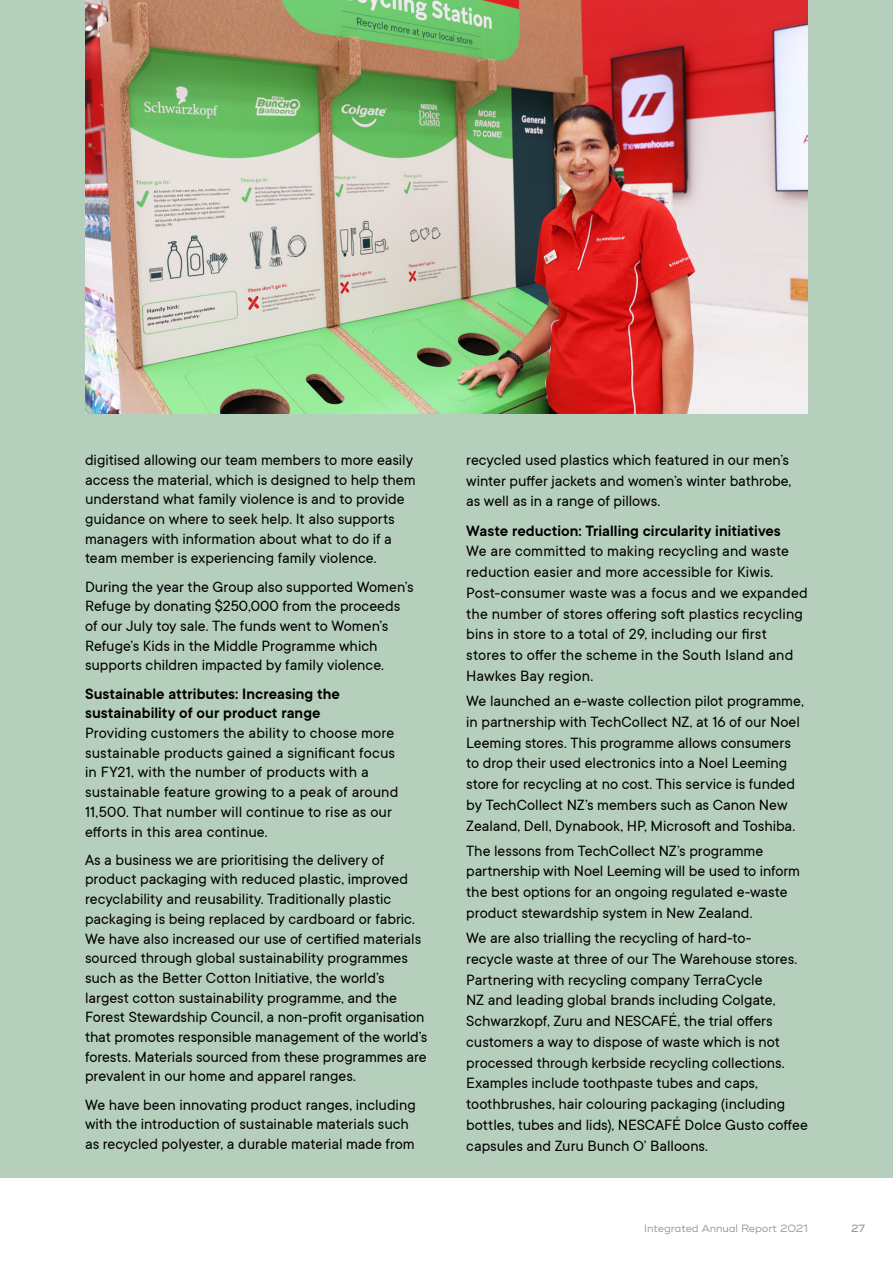
<style>
.page{position:relative;width:893px;height:1263px;background:#fff}
.page>*{position:absolute;margin:0;border:0;box-sizing:border-box;transform-origin:0 0}
.t1{font:16.5px/19.6px "TT Commons";color:#000}
.t2{font:600 16.5px/19.6px "TT Commons";letter-spacing:.005em;color:#000}
.t3{font:10.5px "Ridley Grotesk";letter-spacing:-.01em;color:#939598}
.t4{font:500 10.5px "Ridley Grotesk";color:#939598}
</style>
<div class="page">
<div style="left:0;top:0;width:893px;height:1178px;background:#b6cfbd"></div>
<img style="left:85px;top:0;width:723px;height:413px">
<p class="t1" style="left:85px;top:450px;width:332px">digitised allowing our team members to more easily access the material, which is designed to help them understand what family violence is and to provide guidance on where to seek help. It also supports managers with information about what to do if a team member is experiencing family violence.</p>
<p class="t1" style="left:85px;top:577px;width:330px">During the year the Group also supported Women’s Refuge by donating $250,000 from the proceeds of our July toy sale. The funds went to Women’s Refuge’s Kids in the Middle Programme which supports children impacted by family violence.</p>
<p class="t2" style="left:85px;top:684px;width:256px">Sustainable attributes: Increasing the sustainability of our product range</p>
<p class="t1" style="left:85px;top:723px;width:315px">Providing customers the ability to choose more sustainable products gained a significant focus in FY21, with the number of products with a sustainable feature growing to a peak of around 11,500. That number will continue to rise as our efforts in this area continue.</p>
<p class="t1" style="left:85px;top:850px;width:344px">As a business we are prioritising the delivery of product packaging with reduced plastic, improved recyclability and reusability. Traditionally plastic packaging is being replaced by cardboard or fabric.<br>We have also increased our use of certified materials sourced through global sustainability programmes such as the Better Cotton Initiative, the world’s largest cotton sustainability programme, and the Forest Stewardship Council, a non-profit organisation that promotes responsible management of the world’s forests. Materials sourced from these programmes are prevalent in our home and apparel ranges.</p>
<p class="t1" style="left:85px;top:1095px;width:332px">We have been innovating product ranges, including with the introduction of sustainable materials such as recycled polyester, a durable material made from</p>
<p class="t1" style="left:466px;top:449px;width:327px;line-height:20.7px">recycled used plastics which featured in our men’s winter puffer jackets and women’s winter bathrobe, as well as in a range of pillows.</p>
<p class="t2" style="left:466px;top:521px;width:316px">Waste reduction: Trialling circularity initiatives</p>
<p class="t1" style="left:466px;top:541px;width:343px;line-height:20.7px">We are committed to making recycling and waste reduction easier and more accessible for Kiwis.<br>Post-consumer waste was a focus and we expanded the number of stores offering soft plastics recycling bins in store to a total of 29, including our first stores to offer the scheme in the South Island and Hawkes Bay region.</p>
<p class="t1" style="left:466px;top:691px;width:339px;line-height:20.7px">We launched an e-waste collection pilot programme, in partnership with TechCollect NZ, at 16 of our Noel Leeming stores. This programme allows consumers to drop their used electronics into a Noel Leeming store for recycling at no cost. This service is funded by TechCollect NZ’s members such as Canon New Zealand, Dell, Dynabook, HP, Microsoft and Toshiba.</p>
<p class="t1" style="left:466px;top:840px;width:335px;line-height:20.7px">The lessons from TechCollect NZ’s programme partnership with Noel Leeming will be used to inform the best options for an ongoing regulated e-waste product stewardship system in New Zealand.</p>
<p class="t1" style="left:466px;top:928px;width:343px;line-height:20.7px">We are also trialling the recycling of hard-to-<br>recycle waste at three of our The Warehouse stores.<br>Partnering with recycling company TerraCycle<br>NZ and leading global brands including Colgate, Schwarzkopf, Zuru and NESCAFÉ, the trial offers customers a way to dispose of waste which is not processed through kerbside recycling collections.<br>Examples include toothpaste tubes and caps, toothbrushes, hair colouring packaging (including bottles, tubes and lids), NESCAFÉ Dolce Gusto coffee capsules and Zuru Bunch O’ Balloons.</p>
<p class="t3" style="left:644px;top:1222px;width:165px">Integrated Annual Report 2021</p>
<p class="t4" style="left:851px;top:1222px;width:16px">27</p>
</div>
